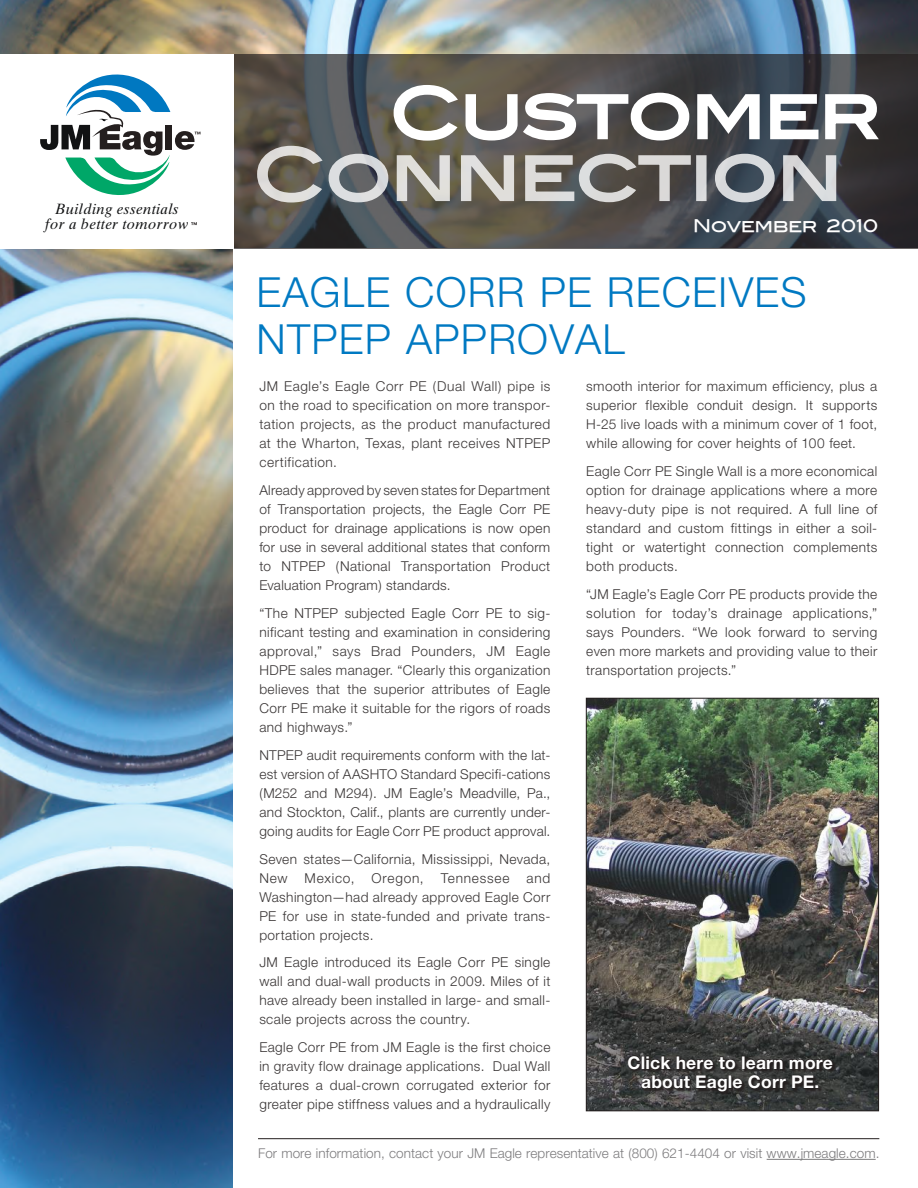
<style>
.page{position:relative;width:918px;height:1188px;background:#fff}
.page>*{position:absolute;margin:0;border:0;box-sizing:border-box;transform-origin:0 0}
.t1{font:300 41.55px/46.8px "Helvetica Neue";letter-spacing:.03em;color:#0079c2}
.t2{font:700 17.55px/19.5px "Helvetica Neue";letter-spacing:.01em;color:#fff;text-align:center}
.t3{font:17.55px "Blair Md ITCTT Medium";letter-spacing:-.03em;color:#fff}
.t4{font:italic 14.85px/14.9px "Times Ten";letter-spacing:.02em;color:#121314;text-align:center}
.t5{font:300 13.65px/19px "Helvetica Neue";letter-spacing:.03em;color:#393535;text-align:justify}
.t6{font:300 13.5px "Helvetica Neue";letter-spacing:.005em;color:#7d7c7e}
</style>
<div class="page">
<img style="left:0;top:0;width:918px;height:1188px">
<div style="left:234px;top:249px;width:684px;height:939px;background:#fff"></div>
<svg style="left:225px;top:54px;width:693px;height:195px;background:#494948"></svg>
<div style="left:0;top:54px;width:234px;height:194px;background:#fff"></div>
<svg style="left:191px;top:222px;width:6px;height:3px"></svg>
<svg style="left:40px;top:75px;width:160px;height:120px"></svg>
<svg style="left:256px;top:84px;width:625px;height:119px;background:#80807e"></svg>
<hr style="left:767px;top:1159px;width:109px;height:1px;background:#7d7c7e">
<hr style="left:258px;top:1138px;width:621px;height:1px;background:#241f1f">
<img style="left:588px;top:700px;width:289px;height:409px">
<div style="left:586px;top:698px;width:293px;height:413px;border:1px solid #241f1f"></div>
<svg style="left:628px;top:1056px;width:209px;height:40px"></svg>
<svg style="left:627px;top:1055px;width:206px;height:37px;background:#323030"></svg>
<p class="t4" style="left:45px;top:202px;width:145px">Building essentials for a better tomorrow</p>
<p class="t3" style="left:693px;top:212px;width:188px">November 2010</p>
<h1 class="t1" style="left:257px;top:268px;width:552px">EAGLE CORR PE RECEIVES<br>NTPEP APPROVAL</h1>
<p class="t5" style="left:259px;top:377px;width:293px">JM Eagle’s Eagle Corr PE (Dual Wall) pipe is on the road to specification on more transpor&shy;tation projects, as the product manufactured at the Wharton, Texas, plant receives NTPEP certification.</p>
<p class="t5" style="left:259px;top:480px;width:293px">Already approved by seven states for Department of Transportation projects, the Eagle Corr PE product for drainage applications is now open for use in several additional states that conform to NTPEP (National Transportation Product Evaluation Program) standards.</p>
<p class="t5" style="left:259px;top:603px;width:293px">“The NTPEP subjected Eagle Corr PE to sig&shy;nificant testing and examination in considering approval,” says Brad Pounders, JM Eagle HDPE sales manager. “Clearly this organization believes that the superior attributes of Eagle Corr PE make it suitable for the rigors of roads and highways.”</p>
<p class="t5" style="left:259px;top:745px;width:293px">NTPEP audit requirements conform with the lat&shy;est version of AASHTO Standard Specifi-cations (M252 and M294). JM Eagle’s Meadville, Pa., and Stockton, Calif., plants are currently under&shy;going audits for Eagle Corr PE product approval.</p>
<p class="t5" style="left:259px;top:849px;width:293px">Seven states—California, Mississippi, Nevada, New Mexico, Oregon, Tennessee and Washington—had already approved Eagle Corr PE for use in state-funded and private trans&shy;portation projects.</p>
<p class="t5" style="left:259px;top:953px;width:293px">JM Eagle introduced its Eagle Corr PE single wall and dual-wall products in 2009. Miles of it have already been installed in large- and small&shy;scale projects across the country.</p>
<p class="t5" style="left:259px;top:1038px;width:293px">Eagle Corr PE from JM Eagle is the first choice in gravity flow drainage applications. Dual Wall features a dual-crown corrugated exterior for greater pipe stiffness values and a hydraulically</p>
<p class="t5" style="left:586px;top:377px;width:293px">smooth interior for maximum efficiency, plus a superior flexible conduit design. It supports H-25 live loads with a minimum cover of 1 foot, while allowing for cover heights of 100 feet.</p>
<p class="t5" style="left:586px;top:461px;width:293px">Eagle Corr PE Single Wall is a more economical option for drainage applications where a more heavy-duty pipe is not required. A full line of standard and custom fittings in either a soil&shy;tight or watertight connection complements both products.</p>
<p class="t5" style="left:586px;top:584px;width:293px">“JM Eagle’s Eagle Corr PE products provide the solution for today’s drainage applications,” says Pounders. “We look forward to serving even more markets and providing value to their transportation projects.”</p>
<p class="t2" style="left:628px;top:1052px;width:207px">Click here to learn more about Eagle Corr PE.</p>
<p class="t6" style="left:258px;top:1145px;width:623px">For more information, contact your JM Eagle representative at (800) 621-4404 or visit www.jmeagle.com.</p>
</div>
